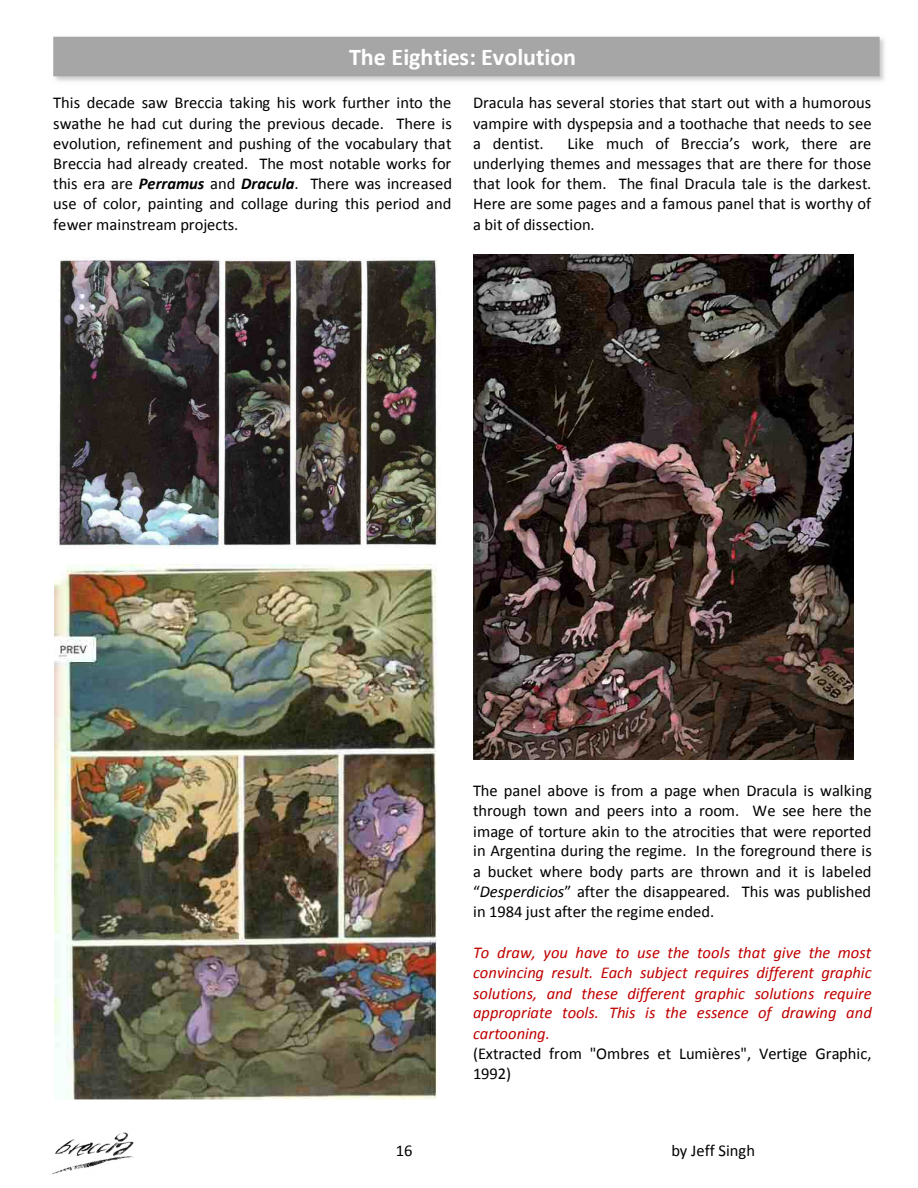
<style>
.page{position:relative;width:918px;height:1188px;background:#fff}
.page>*{position:absolute;margin:0;border:0;box-sizing:border-box;transform-origin:0 0}
.t1{font:700 24px "Calibri";color:#fff}
.t2{font:16.5px/20.2px "Calibri";color:#000;text-align:justify}
.t3{font:italic 16.5px/20.1px "Calibri";color:#c00000;text-align:justify}
.s1{font-weight:700;font-style:italic}
.s2{font-style:italic}
</style>
<div class="page">
<img style="left:53px;top:1132px;width:81px;height:43px">
<img style="left:54px;top:564px;width:383px;height:536px">
<img style="left:53px;top:36px;width:832px;height:46px">
<img style="left:59px;top:260px;width:379px;height:289px">
<img style="left:473px;top:255px;width:381px;height:505px">
<h1 class="t1" style="left:349px;top:47px;width:229px">The Eighties: Evolution</h1>
<p class="t2" style="left:53px;top:94px;width:400px">This decade saw Breccia taking his work further into the swathe he had cut during the previous decade. There is evolution, refinement and pushing of the vocabulary that Breccia had already created. The most notable works for this era are <span class="s1">Perramus</span> and <span class="s1">Dracula</span>. There was increased use of color, painting and collage during this period and fewer mainstream projects.</p>
<p class="t2" style="left:473px;top:94px;width:400px">Dracula has several stories that start out with a humorous vampire with dyspepsia and a toothache that needs to see a dentist.</p>
<p class="t2" style="left:473px;top:134px;width:400px;text-indent:95px">Like much of Breccia’s work, there are underlying themes and messages that are there for those that look for them. The final Dracula tale is the darkest.<br>Here are some pages and a famous panel that is worthy of a bit of dissection.</p>
<p class="t2" style="left:473px;top:782px;width:401px">The panel above is from a page when Dracula is walking through town and peers into a room. We see here the image of torture akin to the atrocities that were reported in Argentina during the regime. In the foreground there is a bucket where body parts are thrown and it is labeled “<span class="s2">Desperdicios</span>” after the disappeared. This was published in 1984 just after the regime ended.</p>
<p class="t3" style="left:473px;top:944px;width:400px">To draw, you have to use the tools that give the most convincing result. Each subject requires different graphic solutions, and these different graphic solutions require appropriate tools. This is the essence of drawing and cartooning.</p>
<p class="t2" style="left:473px;top:1044px;width:400px">(Extracted from "Ombres et Lumières", Vertige Graphic,<br>1992)</p>
<p class="t2" style="left:396px;top:1141px;width:18px">16</p>
<p class="t2" style="left:671px;top:1141px;width:85px">by Jeff Singh</p>
</div>
